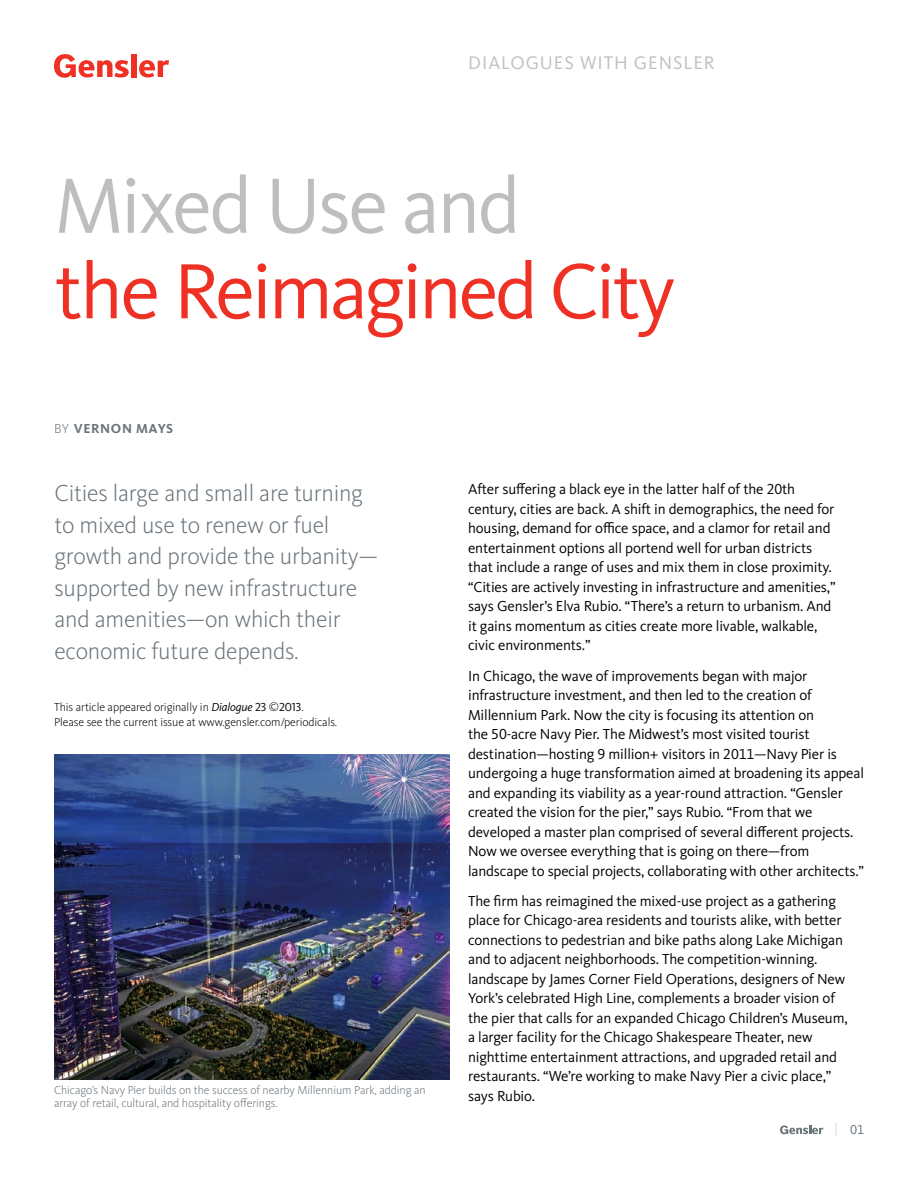
<style>
.page{position:relative;width:918px;height:1188px;background:#fff}
.page>*{position:absolute;margin:0;border:0;box-sizing:border-box;transform-origin:0 0}
.t1{font:81px "Kievit OT";letter-spacing:-.04em;color:#ee3124}
.t2{font:81px "Kievit OT";letter-spacing:-.03em;color:#bcbec0}
.t3{font:300 24px/31.5px "Kievit OT";letter-spacing:-.01em;color:#6a747b}
.t4{font:18.9px "Kievit OT";letter-spacing:.05em;color:#bcbec0}
.t5{font:15px/19.5px "Kievit OT";letter-spacing:-.01em;color:#000}
.t6{font:700 13.5px "Kievit OT";letter-spacing:.05em;color:#6a747b}
.t7{font:13.5px "Kievit OT";color:#6a747b}
.t8{font:300 12px/13.5px "Kievit OT";letter-spacing:-.01em;color:#6a747b}
.t9{font:300 12px/15px "Kievit OT";letter-spacing:-.01em;color:#000}
.s1{font-weight:300}
.s2{font-weight:400;font-style:italic}
.s3{font-weight:400}
.s4{color:#d1d7db}
</style>
<div class="page">
<div style="left:131px;top:54px;width:5px;height:23px;background:#ee3124"></div>
<svg style="left:139px;top:60px;width:30px;height:18px"></svg>
<svg style="left:54px;top:54px;width:75px;height:24px"></svg>
<svg style="left:780px;top:1125px;width:43px;height:9px"></svg>
<img style="left:54px;top:754px;width:396px;height:325px">
<p class="t4" style="left:468px;top:52px;width:248px">DIALOGUES WITH GENSLER</p>
<h1 class="t2" style="left:55px;top:160px;width:467px">Mixed Use and</h1>
<h1 class="t1" style="left:55px;top:246px;width:622px">the Reimagined City</h1>
<p class="t6" style="left:54px;top:421px;width:121px"><span class="s1">BY</span> VERNON MAYS</p>
<h2 class="t3" style="left:54px;top:478px;width:325px">Cities large and small are turning to mixed use to renew or fuel growth and provide the urbanity— supported by new infrastructure and amenities—on which their economic future depends.</h2>
<p class="t9" style="left:54px;top:700px;width:285px">This article appeared originally in <span class="s2">Dialogue</span> <span class="s3">23</span> ©<span class="s3">2013</span>.<br>Please see the current issue at www.gensler.com/periodicals.</p>
<p class="t8" style="left:54px;top:1083px;width:373px">Chicago’s Navy Pier builds on the success of nearby Millennium Park, adding an array of retail, cultural, and hospitality offerings.</p>
<p class="t5" style="left:468px;top:480px;width:369px">After suffering a black eye in the latter half of the 20th century, cities are back. A shift in demographics, the need for housing, demand for office space, and a clamor for retail and entertainment options all portend well for urban districts that include a range of uses and mix them in close proximity. “Cities are actively investing in infrastructure and amenities,” says Gensler’s Elva Rubio. “There’s a return to urbanism. And it gains momentum as cities create more livable, walkable, civic environments.”</p>
<p class="t5" style="left:468px;top:666px;width:397px">In Chicago, the wave of improvements began with major infrastructure investment, and then led to the creation of Millennium Park. Now the city is focusing its attention on<br>the 50-acre Navy Pier. The Midwest’s most visited tourist destination—hosting 9 million+ visitors in 2011—Navy Pier is undergoing a huge transformation aimed at broadening its appeal and expanding its viability as a year-round attraction. “Gensler created the vision for the pier,” says Rubio. “From that we developed a master plan comprised of several different projects.<br>Now we oversee everything that is going on there—from landscape to special projects, collaborating with other architects.”</p>
<p class="t5" style="left:468px;top:891px;width:381px">The firm has reimagined the mixed-use project as a gathering place for Chicago-area residents and tourists alike, with better connections to pedestrian and bike paths along Lake Michigan and to adjacent neighborhoods. The competition-winning. landscape by James Corner Field Operations, designers of New York’s celebrated High Line, complements a broader vision of the pier that calls for an expanded Chicago Children’s Museum, a larger facility for the Chicago Shakespeare Theater, new nighttime entertainment attractions, and upgraded retail and restaurants. “We’re working to make Navy Pier a civic place,” says Rubio.</p>
<p class="t7" style="left:834px;top:1122px;width:32px"><span class="s4">|</span> 01</p>
</div>
